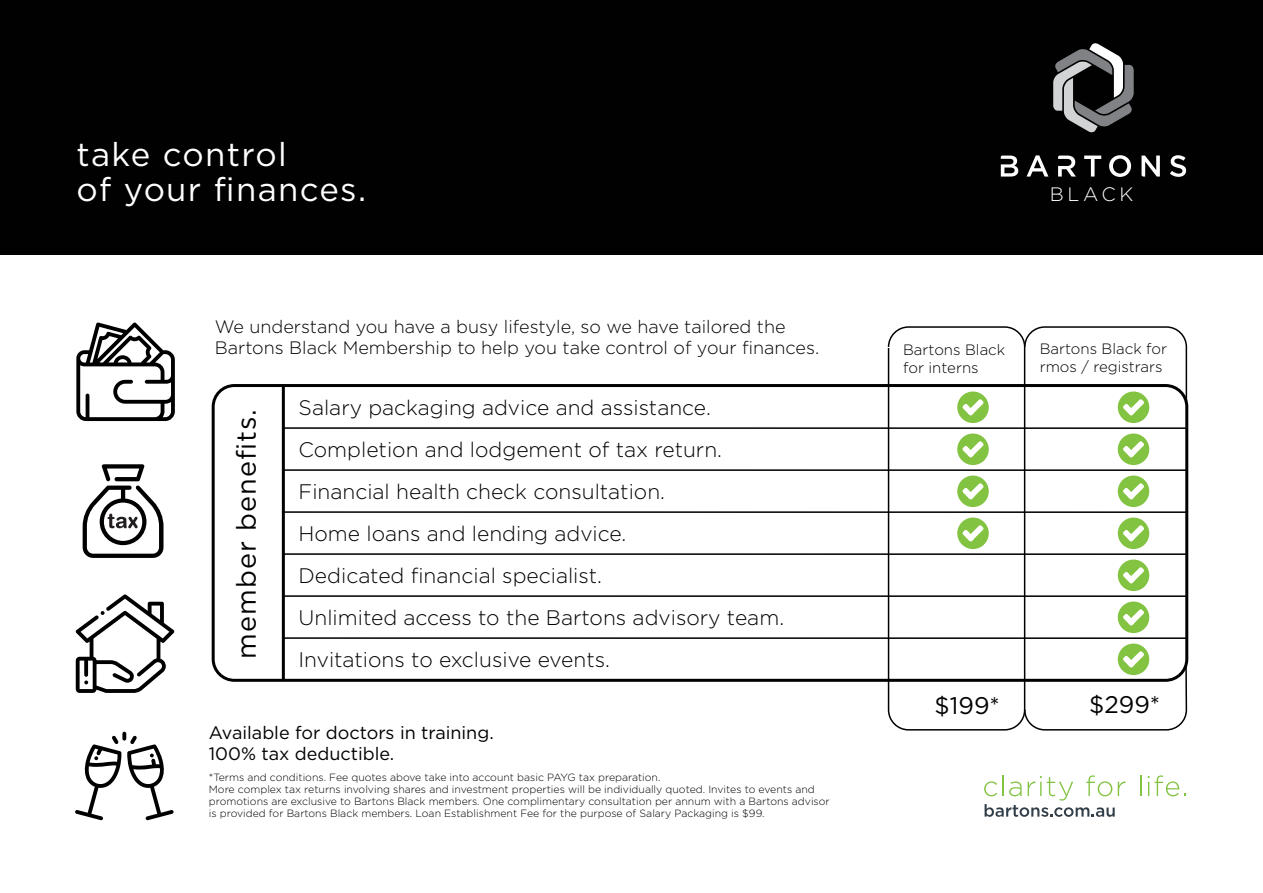
<style>
.page{position:relative;width:1263px;height:893px;background:#fff}
.page>*{position:absolute;margin:0;border:0;box-sizing:border-box;transform-origin:0 0}
.t1{font:33px/34.5px "Gotham";letter-spacing:.04em;color:#fff}
.t2{font:27px "Gotham";letter-spacing:.04em;color:#000}
.t3{font:24px "Gotham";color:#000}
.t4{font:300 21px/42px "Gotham";color:#000}
.t5{font:300 19.35px "Gotham";letter-spacing:.19em;color:#fff}
.t6{font:300 18px/21px "Gotham";color:#000}
.t7{font:18px/21px "Gotham";color:#000}
.t8{font:300 15px/18px "Gotham";color:#000}
.t9{font:300 10.5px/12px "Gotham";color:#000}
</style>
<div class="page">
<div style="left:0;top:0;width:1263px;height:254px;background:#010101"></div>
<svg style="left:1140px;top:775px;width:1px;height:21px"></svg>
<svg style="left:1148px;top:776px;width:1px;height:20px"></svg>
<svg style="left:1155px;top:775px;width:31px;height:21px"></svg>
<svg style="left:984px;top:775px;width:141px;height:42px"></svg>
<svg style="left:1026px;top:155px;width:22px;height:22px"></svg>
<svg style="left:1084px;top:156px;width:17px;height:21px"></svg>
<svg style="left:1109px;top:155px;width:22px;height:22px"></svg>
<svg style="left:1170px;top:155px;width:16px;height:22px"></svg>
<svg style="left:1001px;top:156px;width:17px;height:21px"></svg>
<svg style="left:1058px;top:156px;width:18px;height:21px"></svg>
<svg style="left:1141px;top:156px;width:19px;height:21px"></svg>
<svg style="left:1053px;top:43px;width:81px;height:90px"></svg>
<svg style="left:75px;top:732px;width:99px;height:88px"></svg>
<svg style="left:76px;top:594px;width:98px;height:99px"></svg>
<svg style="left:76px;top:322px;width:99px;height:99px"></svg>
<div style="left:212px;top:384px;width:976px;height:298px;border:3px solid #000;border-radius:21px"></div>
<hr style="left:284px;top:427px;width:903px;height:2px;background:#000">
<hr style="left:284px;top:469px;width:903px;height:2px;background:#000">
<hr style="left:284px;top:511px;width:903px;height:2px;background:#000">
<hr style="left:284px;top:553px;width:903px;height:2px;background:#000">
<hr style="left:284px;top:595px;width:903px;height:2px;background:#000">
<hr style="left:284px;top:637px;width:903px;height:2px;background:#000">
<svg style="left:887px;top:326px;width:136px;height:21px"></svg>
<svg style="left:887px;top:348px;width:139px;height:383px"></svg>
<div style="left:957px;top:392px;width:32px;height:31px;background:#82c341;border-radius:50%"></div>
<svg style="left:962px;top:399px;width:22px;height:16px"></svg>
<div style="left:957px;top:434px;width:32px;height:31px;background:#82c341;border-radius:50%"></div>
<svg style="left:962px;top:441px;width:22px;height:16px"></svg>
<div style="left:957px;top:476px;width:32px;height:31px;background:#82c341;border-radius:50%"></div>
<svg style="left:962px;top:483px;width:22px;height:16px"></svg>
<div style="left:957px;top:518px;width:32px;height:31px;background:#82c341;border-radius:50%"></div>
<svg style="left:962px;top:525px;width:22px;height:16px"></svg>
<div style="left:1118px;top:392px;width:31px;height:31px;background:#82c341;border-radius:50%"></div>
<svg style="left:1023px;top:326px;width:165px;height:89px"></svg>
<div style="left:1118px;top:434px;width:31px;height:31px;background:#82c341;border-radius:50%"></div>
<svg style="left:1123px;top:441px;width:21px;height:16px"></svg>
<div style="left:1118px;top:476px;width:31px;height:31px;background:#82c341;border-radius:50%"></div>
<svg style="left:1123px;top:483px;width:21px;height:16px"></svg>
<div style="left:1118px;top:518px;width:31px;height:31px;background:#82c341;border-radius:50%"></div>
<svg style="left:1123px;top:525px;width:21px;height:16px"></svg>
<div style="left:1118px;top:560px;width:31px;height:31px;background:#82c341;border-radius:50%"></div>
<svg style="left:1123px;top:567px;width:21px;height:16px"></svg>
<div style="left:1118px;top:602px;width:31px;height:31px;background:#82c341;border-radius:50%"></div>
<svg style="left:1123px;top:609px;width:21px;height:16px"></svg>
<div style="left:1118px;top:644px;width:31px;height:31px;background:#82c341;border-radius:50%"></div>
<svg style="left:1023px;top:651px;width:165px;height:80px"></svg>
<hr style="left:282px;top:386px;width:3px;height:294px;background:#000">
<svg style="left:83px;top:464px;width:81px;height:94px"></svg>
<h1 class="t1" style="left:77px;top:137px;width:291px">take control<br>of your finances.</h1>
<h3 class="t6" style="left:215px;top:315px;width:606px">We understand you have a busy lifestyle, so we have tailored the<br>Bartons Black Membership to help you take control of your finances.</h3>
<h2 class="t2" style="left:229px;top:659px;width:251px;rotate:-90deg">member benefits.</h2>
<p class="t4" style="left:299px;top:386px;width:487px">Salary packaging advice and assistance.<br>Completion and lodgement of tax return.<br>Financial health check consultation.<br>Home loans and lending advice.<br>Dedicated financial specialist.<br>Unlimited access to the Bartons advisory team.<br>Invitations to exclusive events.</p>
<h3 class="t7" style="left:209px;top:722px;width:286px">Available for doctors in training.<br>100% tax deductible.</h3>
<p class="t9" style="left:209px;top:771px;width:622px">*Terms and conditions. Fee quotes above take into account basic PAYG tax preparation.<br>More complex tax returns involving shares and investment properties will be individually quoted. Invites to events and promotions are exclusive to Bartons Black members. One complimentary consultation per annum with a Bartons advisor is provided for Bartons Black members. Loan Establishment Fee for the purpose of Salary Packaging is $99.</p>
<h3 class="t5" style="left:1050px;top:182px;width:85px">BLACK</h3>
<h3 class="t8" style="left:903px;top:340px;width:104px">Bartons Black for interns</h3>
<h3 class="t8" style="left:1040px;top:339px;width:129px">Bartons Black for rmos / registrars</h3>
<h3 class="t3" style="left:935px;top:690px;width:67px">$199*</h3>
<h3 class="t3" style="left:1089px;top:689px;width:73px">$299*</h3>
</div>
